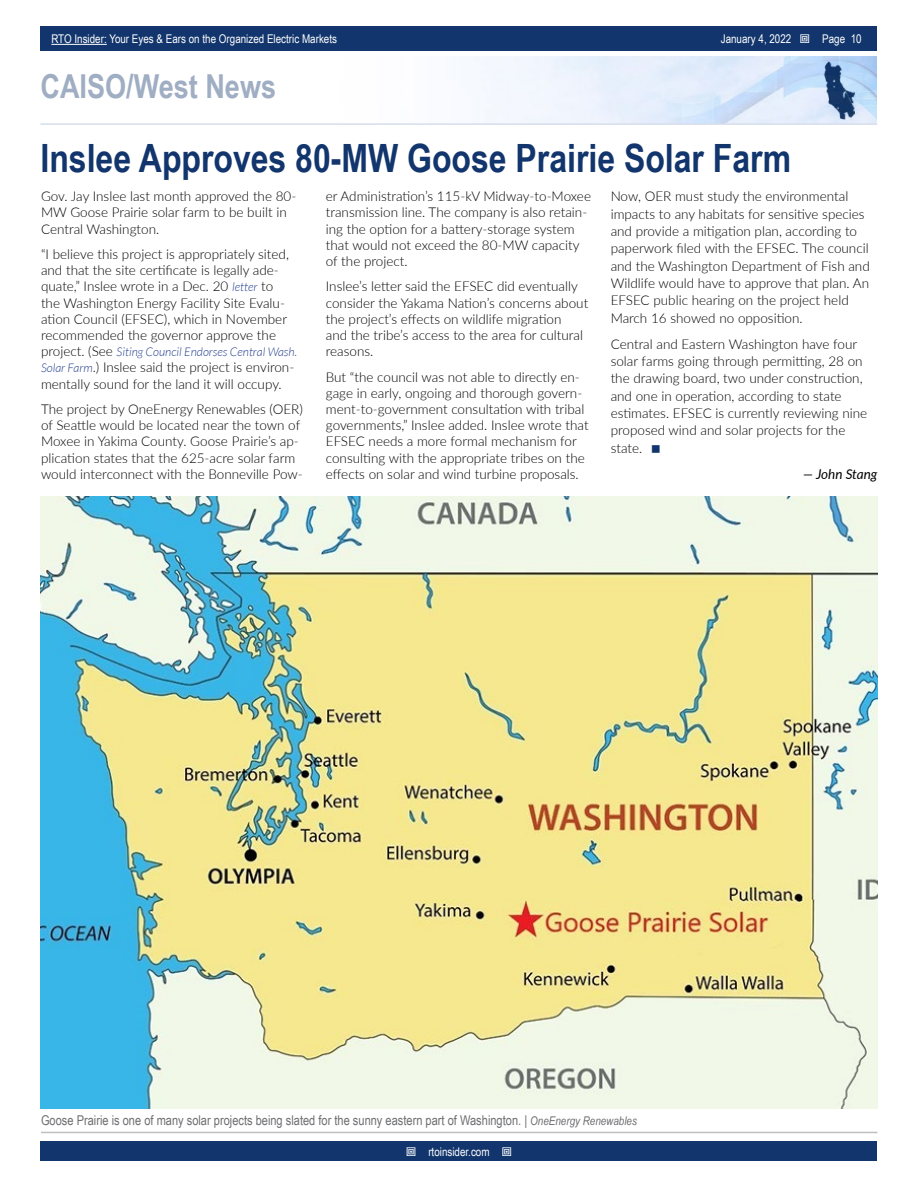
<style>
.page{position:relative;width:918px;height:1188px;background:#fff}
.page>*{position:absolute;margin:0;border:0;box-sizing:border-box;transform-origin:0 0}
.t1{font:700 39px "Arial Narrow";color:#11356c}
.t2{font:700 33px "Arial Narrow";color:#a0aec4}
.t3{font:300 13.5px/16.2px "Lato";color:#000}
.t4{font:13.5px "Arial Narrow";color:#6d6e71}
.t5{font:italic 13.5px "Lato";color:#000}
.t6{font:12px "Arial Narrow";color:#fff}
.t7{font:italic 300 12px "Lato";color:#25408f}
.s1{font-style:italic;font-size:12px;color:#25408f}
.s2{font-style:normal;font-size:13.5px;color:#000}
.s3{font-style:italic;font-size:12px}
</style>
<div class="page">
<div style="left:41px;top:1142px;width:836px;height:19px;background:#11356c"></div>
<div style="left:41px;top:27px;width:836px;height:24px;background:#11356c"></div>
<hr style="left:51px;top:44px;width:56px;height:1px;background:#fff">
<img style="left:474px;top:56px;width:403px;height:67px">
<hr style="left:40px;top:123px;width:837px;height:2px;background:#d6deec">
<hr style="left:41px;top:1132px;width:836px;height:1px;background:#bfbfbf">
<img style="left:41px;top:497px;width:837px;height:611px">
<p class="t6" style="left:51px;top:30px;width:287px">RTO Insider: Your Eyes &amp; Ears on the Organized Electric Markets</p>
<p class="t6" style="left:721px;top:30px;width:72px">January 4, 2022</p>
<p class="t6" style="left:822px;top:30px;width:41px">Page 10</p>
<h2 class="t2" style="left:40px;top:61px;width:237px">CAISO/West News</h2>
<h1 class="t1" style="left:40px;top:129px;width:752px">Inslee Approves 80-MW Goose Prairie Solar Farm</h1>
<p class="t3" style="left:41px;top:188px;width:257px">Gov. Jay Inslee last month approved the 80-<br>MW Goose Prairie solar farm to be built in<br>Central Washington.</p>
<p class="t3" style="left:41px;top:245px;width:249px">“I believe this project is appropriately sited, and that the site certificate is legally ade&shy;quate,” Inslee wrote in a Dec. 20 <span class="s1">letter</span> to the Washington Energy Facility Site Evalu&shy;ation Council (EFSEC), which in November recommended the governor approve the</p>
<p class="t7" style="left:41px;top:345px;width:258px"><span class="s2">project. (See</span> Siting Council Endorses Central Wash.</p>
<p class="t3" style="left:41px;top:359px;width:255px"><span class="s1">Solar Farm</span>.) Inslee said the project is environ&shy;mentally sound for the land it will occupy.</p>
<p class="t3" style="left:41px;top:400px;width:263px">The project by OneEnergy Renewables (OER) of Seattle would be located near the town of Moxee in Yakima County. Goose Prairie’s ap&shy;plication states that the 625-acre solar farm would interconnect with the Bonneville Pow-</p>
<p class="t3" style="left:326px;top:188px;width:267px">er Administration’s 115-kV Midway-to-Moxee transmission line. The company is also retain&shy;ing the option for a battery-storage system that would not exceed the 80-MW capacity of the project.</p>
<p class="t3" style="left:326px;top:278px;width:264px">Inslee’s letter said the EFSEC did eventually consider the Yakama Nation’s concerns about the project’s effects on wildlife migration<br>and the tribe’s access to the area for cultural reasons.</p>
<p class="t3" style="left:326px;top:368px;width:264px">But “the council was not able to directly en&shy;gage in early, ongoing and thorough govern&shy;ment-to-government consultation with tribal governments,” Inslee added. Inslee wrote that EFSEC needs a more formal mechanism for consulting with the appropriate tribes on the effects on solar and wind turbine proposals.</p>
<p class="t3" style="left:611px;top:187px;width:261px;line-height:17.2px">Now, OER must study the environmental impacts to any habitats for sensitive species and provide a mitigation plan, according to paperwork filed with the EFSEC. The council and the Washington Department of Fish and Wildlife would have to approve that plan. An EFSEC public hearing on the project held March 16 showed no opposition.</p>
<p class="t3" style="left:611px;top:335px;width:258px;line-height:17.2px">Central and Eastern Washington have four solar farms going through permitting, 28 on the drawing board, two under construction, and one in operation, according to state estimates. EFSEC is currently reviewing nine proposed wind and solar projects for the state.</p>
<p class="t5" style="left:803px;top:464px;width:76px">— John Stang</p>
<p class="t4" style="left:41px;top:1110px;width:597px">Goose Prairie is one of many solar projects being slated for the sunny eastern part of Washington. | <span class="s3">OneEnergy Renewables</span></p>
<p class="t6" style="left:428px;top:1143px;width:63px">rtoinsider.com</p>
</div>
